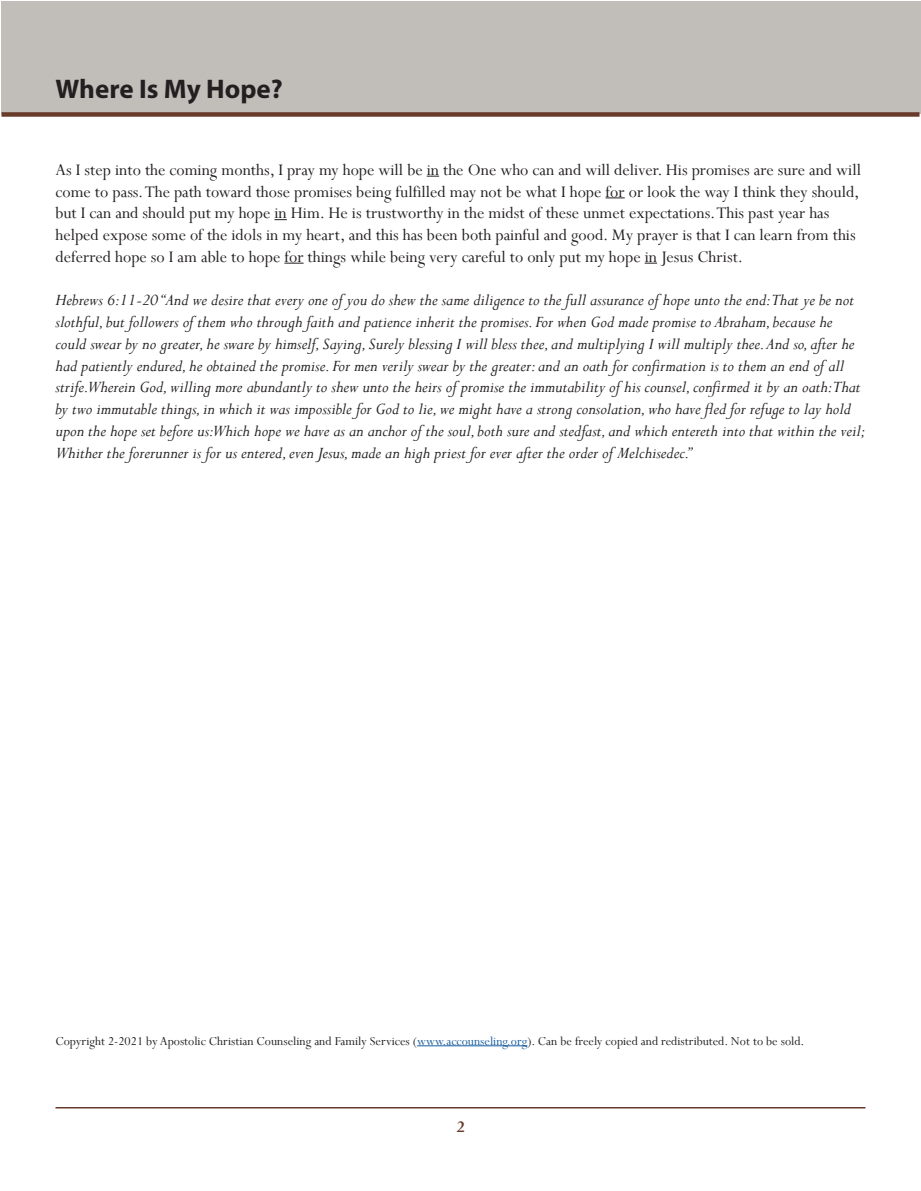
<style>
.page{position:relative;width:921px;height:1191px;background:#fff}
.page>*{position:absolute;margin:0;border:0;box-sizing:border-box;transform-origin:0 0}
.t1{font:700 27px "Myriad Pro";color:#231f20}
.Sub_Headers__A__B__C{font:italic 18px/21.8px "Perpetua";color:#231f20}
.Sub_Headers__A__B__C-2{font:18px/21.8px "Perpetua";color:#231f20}
.t2{font:700 18px "Perpetua";color:#683a2a}
.Sub_Headers__A__B__C-3{font:13.5px "Perpetua";color:#231f20}
.s1{color:#175d9e}
</style>
<div class="page">
<div style="left:2px;top:2px;width:919px;height:112px;background:#c1beba"></div>
<hr style="left:56px;top:1107px;width:810px;height:1px;background:#683a2a">
<div style="left:2px;top:112px;width:918px;height:5px;background:#683a2a"></div>
<svg style="left:427px;top:176px;width:12px;height:1px"></svg>
<svg style="left:606px;top:197px;width:19px;height:1px"></svg>
<svg style="left:275px;top:219px;width:12px;height:1px"></svg>
<svg style="left:284px;top:263px;width:20px;height:1px"></svg>
<svg style="left:645px;top:263px;width:12px;height:1px"></svg>
<hr style="left:417px;top:1045px;width:110px;height:1px;background:#175d9e">
<h1 class="t1" style="left:56px;top:71px;width:229px">Where Is My Hope?</h1>
<p class="Sub_Headers__A__B__C-2" style="left:56px;top:158px;width:807px">As I step into the coming months, I pray my hope will be in the One who can and will deliver. His promises are sure and will come to pass. The path toward those promises being fulfilled may not be what I hope for or look the way I think they should, but I can and should put my hope in Him. He is trustworthy in the midst of these unmet expectations. This past year has helped expose some of the idols in my heart, and this has been both painful and good. My prayer is that I can learn from this deferred hope so I am able to hope for things while being very careful to only put my hope in Jesus Christ.</p>
<p class="Sub_Headers__A__B__C" style="left:56px;top:289px;width:811px">Hebrews 6:11-20 “And we desire that every one of you do shew the same diligence to the full assurance of hope unto the end:That ye be not slothful, but followers of them who through faith and patience inherit the promises. For when God made promise to Abraham, because he could swear by no greater, he sware by himself, Saying, Surely blessing I will bless thee, and multiplying I will multiply thee. And so, after he had patiently endured, he obtained the promise. For men verily swear by the greater: and an oath for confirmation is to them an end of all strife.Wherein God, willing more abundantly to shew unto the heirs of promise the immutability of his counsel, confirmed it by an oath:That by two immutable things, in which it was impossible for God to lie, we might have a strong consolation, who have fled for refuge to lay hold upon the hope set before us:Which hope we have as an anchor of the soul, both sure and stedfast, and which entereth into that within the veil; Whither the forerunner is for us entered, even Jesus, made an high priest for ever after the order of Melchisedec.”</p>
<p class="Sub_Headers__A__B__C-3" style="left:56px;top:1032px;width:751px">Copyright 2-2021 by Apostolic Christian Counseling and Family Services (<span class="s1">www.accounseling.org</span>). Can be freely copied and redistributed. Not to be sold.</p>
<p class="t2" style="left:456px;top:1115px;width:10px">2</p>
</div>
